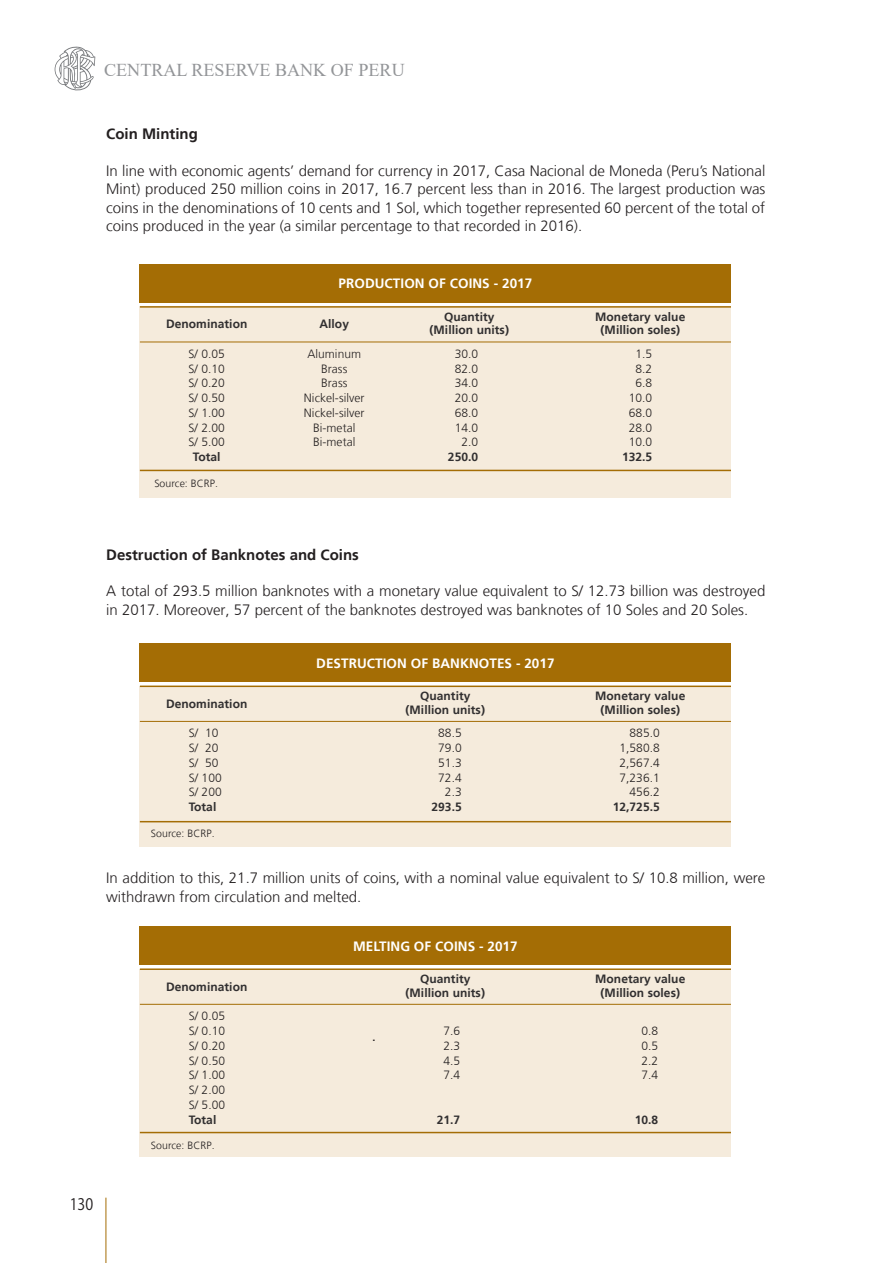
<style>
.page{position:relative;width:893px;height:1263px;background:#fff}
.page>*{position:absolute;margin:0;border:0;box-sizing:border-box;transform-origin:0 0}
.t1{font:18.15px "Times New Roman";color:#939598}
.t2{font:300 18px "Frutiger LT";color:#231f20}
.t3{font:15.75px "Koz Go Pro";color:#231f20;scale:.9 1}
.t4{font:300 15px/18.5px "Frutiger LT";color:#231f20}
.t5{font:700 15px "Frutiger LT";color:#231f20}
.t6{font:700 13.5px "Frutiger LT";letter-spacing:.005em;color:#fff}
.t7{font:300 12px/14.7px "Frutiger LT";letter-spacing:.005em;color:#231f20}
.t8{font:700 12px "Frutiger LT";letter-spacing:.005em;color:#312f30}
.t9{font:300 10.5px "Frutiger LT";letter-spacing:.005em;color:#231f20}
</style>
<div class="page">
<hr style="left:106px;top:1197px;width:1px;height:66px;background:#a46d05">
<svg style="left:55px;top:46px;width:40px;height:45px"></svg>
<div style="left:140px;top:307px;width:591px;height:191px;background:#f5ebdc"></div>
<div style="left:140px;top:264px;width:591px;height:38px;background:#a46d05"></div>
<hr style="left:140px;top:306px;width:591px;height:2px;background:#a46d05">
<hr style="left:140px;top:342px;width:591px;height:1px;background:#a46d05">
<hr style="left:140px;top:470px;width:591px;height:1px;background:#a46d05">
<div style="left:140px;top:686px;width:591px;height:161px;background:#f5ebdc"></div>
<div style="left:140px;top:643px;width:591px;height:39px;background:#a46d05"></div>
<hr style="left:140px;top:685px;width:591px;height:2px;background:#a46d05">
<hr style="left:140px;top:721px;width:591px;height:1px;background:#a46d05">
<hr style="left:140px;top:821px;width:591px;height:1px;background:#a46d05">
<div style="left:140px;top:969px;width:591px;height:188px;background:#f5ebdc"></div>
<div style="left:140px;top:926px;width:591px;height:39px;background:#a46d05"></div>
<hr style="left:140px;top:968px;width:591px;height:2px;background:#a46d05">
<hr style="left:140px;top:1004px;width:591px;height:1px;background:#a46d05">
<hr style="left:140px;top:1132px;width:591px;height:1px;background:#a46d05">
<p class="t1" style="left:104px;top:57px;width:302px">CENTRAL RESERVE BANK OF PERU</p>
<p class="t5" style="left:106px;top:125px;width:93px">Coin Minting</p>
<p class="t4" style="left:106px;top:162px;width:661px;text-align:justify">In line with economic agents’ demand for currency in 2017, Casa Nacional de Moneda (Peru’s National Mint) produced 250 million coins in 2017, 16.7 percent less than in 2016. The largest production was coins in the denominations of 10 cents and 1 Sol, which together represented 60 percent of the total of coins produced in the year (a similar percentage to that recorded in 2016).</p>
<p class="t6" style="left:339px;top:276px;width:195px">PRODUCTION OF COINS - 2017</p>
<p class="t8" style="left:444px;top:310px;width:52px">Quantity</p>
<p class="t8" style="left:595px;top:310px;width:92px">Monetary value</p>
<p class="t8" style="left:166px;top:317px;width:83px">Denomination</p>
<p class="t8" style="left:319px;top:317px;width:31px">Alloy</p>
<p class="t8" style="left:429px;top:323px;width:81px">(Million units)</p>
<p class="t8" style="left:601px;top:323px;width:81px">(Million soles)</p>
<p class="t7" style="left:189px;top:347px;width:38px">S/ 0.05</p>
<p class="t7" style="left:307px;top:347px;width:55px">Aluminum</p>
<p class="t7" style="left:455px;top:347px;width:25px">30.0</p>
<p class="t7" style="left:635px;top:347px;width:18px">1.5</p>
<p class="t7" style="left:189px;top:361px;width:38px">S/ 0.10</p>
<p class="t7" style="left:321px;top:361px;width:28px">Brass</p>
<p class="t7" style="left:455px;top:361px;width:25px">82.0</p>
<p class="t7" style="left:635px;top:361px;width:18px">8.2</p>
<p class="t7" style="left:189px;top:376px;width:38px">S/ 0.20</p>
<p class="t7" style="left:321px;top:376px;width:28px">Brass</p>
<p class="t7" style="left:455px;top:376px;width:25px">34.0</p>
<p class="t7" style="left:635px;top:376px;width:18px">6.8</p>
<p class="t7" style="left:189px;top:391px;width:38px">S/ 0.50</p>
<p class="t7" style="left:304px;top:391px;width:62px">Nickel-silver</p>
<p class="t7" style="left:455px;top:391px;width:25px">20.0</p>
<p class="t7" style="left:629px;top:391px;width:25px">10.0</p>
<p class="t7" style="left:189px;top:406px;width:38px">S/ 1.00</p>
<p class="t7" style="left:304px;top:406px;width:62px">Nickel-silver</p>
<p class="t7" style="left:455px;top:406px;width:25px">68.0</p>
<p class="t7" style="left:629px;top:406px;width:25px">68.0</p>
<p class="t7" style="left:189px;top:420px;width:38px">S/ 2.00</p>
<p class="t7" style="left:313px;top:420px;width:44px">Bi-metal</p>
<p class="t7" style="left:455px;top:420px;width:25px">14.0</p>
<p class="t7" style="left:629px;top:420px;width:25px">28.0</p>
<p class="t7" style="left:189px;top:435px;width:38px">S/ 5.00</p>
<p class="t7" style="left:313px;top:435px;width:44px">Bi-metal</p>
<p class="t7" style="left:461px;top:435px;width:18px">2.0</p>
<p class="t7" style="left:629px;top:435px;width:25px">10.0</p>
<p class="t8" style="left:193px;top:450px;width:29px">Total</p>
<p class="t8" style="left:448px;top:450px;width:32px">250.0</p>
<p class="t8" style="left:622px;top:450px;width:32px">132.5</p>
<p class="t9" style="left:154px;top:477px;width:65px">Source: BCRP.</p>
<p class="t5" style="left:106px;top:545px;width:254px">Destruction of Banknotes and Coins</p>
<p class="t4" style="left:106px;top:582px;width:661px">A total of 293.5 million banknotes with a monetary value equivalent to S/ 12.73 billion was destroyed in 2017. Moreover, 57 percent of the banknotes destroyed was banknotes of 10 Soles and 20 Soles.</p>
<p class="t8" style="left:166px;top:697px;width:83px">Denomination</p>
<p class="t6" style="left:316px;top:655px;width:240px">DESTRUCTION OF BANKNOTES - 2017</p>
<p class="t8" style="left:420px;top:689px;width:52px">Quantity</p>
<p class="t8" style="left:595px;top:689px;width:92px">Monetary value</p>
<p class="t8" style="left:405px;top:703px;width:81px">(Million units)</p>
<p class="t8" style="left:601px;top:703px;width:81px">(Million soles)</p>
<p class="t7" style="left:189px;top:726px;width:31px">S/ 10</p>
<p class="t7" style="left:438px;top:726px;width:25px">88.5</p>
<p class="t7" style="left:629px;top:726px;width:32px">885.0</p>
<p class="t7" style="left:189px;top:741px;width:31px">S/ 20</p>
<p class="t7" style="left:438px;top:741px;width:25px">79.0</p>
<p class="t7" style="left:619px;top:741px;width:42px">1,580.8</p>
<p class="t7" style="left:189px;top:755px;width:31px">S/ 50</p>
<p class="t7" style="left:438px;top:755px;width:25px">51.3</p>
<p class="t7" style="left:619px;top:755px;width:42px">2,567.4</p>
<p class="t7" style="left:189px;top:770px;width:34px">S/ 100</p>
<p class="t7" style="left:438px;top:770px;width:25px">72.4</p>
<p class="t7" style="left:619px;top:770px;width:42px">7,236.1</p>
<p class="t7" style="left:189px;top:785px;width:34px">S/ 200</p>
<p class="t7" style="left:445px;top:785px;width:18px">2.3</p>
<p class="t7" style="left:629px;top:785px;width:32px">456.2</p>
<p class="t8" style="left:189px;top:800px;width:29px">Total</p>
<p class="t8" style="left:431px;top:800px;width:32px">293.5</p>
<p class="t8" style="left:613px;top:800px;width:49px">12,725.5</p>
<p class="t9" style="left:151px;top:827px;width:65px">Source: BCRP.</p>
<p class="t4" style="left:106px;top:869px;width:661px">In addition to this, 21.7 million units of coins, with a nominal value equivalent to S/ 10.8 million, were withdrawn from circulation and melted.</p>
<p class="t8" style="left:166px;top:979px;width:83px">Denomination</p>
<p class="t7" style="left:189px;top:1009px;width:38px">S/ 0.05<br>S/ 0.10</p>
<p class="t6" style="left:353px;top:938px;width:166px">MELTING OF COINS - 2017</p>
<p class="t8" style="left:420px;top:972px;width:52px">Quantity</p>
<p class="t8" style="left:595px;top:972px;width:92px">Monetary value</p>
<p class="t8" style="left:405px;top:985px;width:81px">(Million units)</p>
<p class="t8" style="left:601px;top:985px;width:81px">(Million soles)</p>
<p class="t7" style="left:443px;top:1024px;width:18px">7.6</p>
<p class="t7" style="left:641px;top:1024px;width:18px">0.8</p>
<p class="t2" style="left:372px;top:1025px;width:7px">.</p>
<p class="t7" style="left:189px;top:1038px;width:38px">S/ 0.20</p>
<p class="t7" style="left:443px;top:1038px;width:18px">2.3</p>
<p class="t7" style="left:641px;top:1038px;width:18px">0.5</p>
<p class="t7" style="left:189px;top:1053px;width:38px">S/ 0.50</p>
<p class="t7" style="left:443px;top:1053px;width:18px">4.5</p>
<p class="t7" style="left:641px;top:1053px;width:18px">2.2</p>
<p class="t7" style="left:189px;top:1068px;width:38px">S/ 1.00</p>
<p class="t7" style="left:443px;top:1068px;width:18px">7.4</p>
<p class="t7" style="left:641px;top:1068px;width:18px">7.4</p>
<p class="t7" style="left:189px;top:1083px;width:38px">S/ 2.00<br>S/ 5.00</p>
<p class="t8" style="left:189px;top:1112px;width:29px">Total</p>
<p class="t8" style="left:437px;top:1112px;width:25px">21.7</p>
<p class="t8" style="left:635px;top:1112px;width:25px">10.8</p>
<p class="t9" style="left:151px;top:1140px;width:65px">Source: BCRP.</p>
<p class="t3" style="left:70px;top:1194px;width:28px">130</p>
</div>
